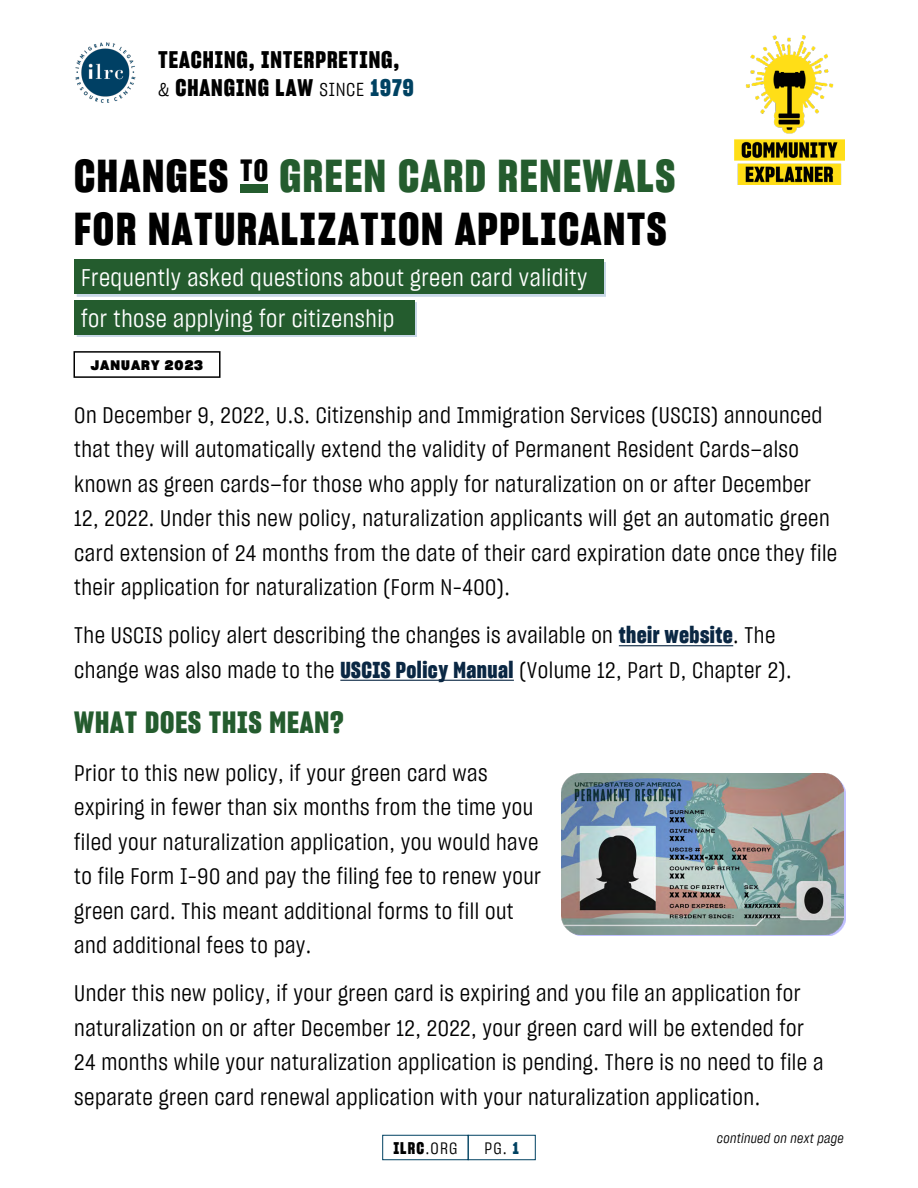
<style>
.page{position:relative;width:918px;height:1188px;background:#fff}
.page>*{position:absolute;margin:0;border:0;box-sizing:border-box;transform-origin:0 0}
.t1{font:45px/52.5px "Sharp Grotesk Bold 15";letter-spacing:.035em;color:#000}
.t2{font:30px "Sharp Grotesk Bold 15";letter-spacing:.03em;color:#245c2e}
.t3{font:24px/40.5px "Sharp Grotesk Book 15";letter-spacing:.02em;color:#fff}
.t4{font:23.4px/28.2px "Sharp Grotesk Bold 15";letter-spacing:.04em;color:#000}
.t5{font:22.5px/34.5px "Sharp Grotesk Book 15";letter-spacing:.02em;color:#000}
.t6{font:16.5px "Sharp Grotesk Bold 15";color:#000}
.t7{font:16.5px "Sharp Grotesk Book 15";color:#000}
.t8{font:13.5px "Sharp Grotesk Book Italic 15";letter-spacing:.02em;color:#000}
.t9{font:13.5px "Sharp Grotesk Bold 20";letter-spacing:.075em;color:#000}
.s1{font-family:"Sharp Grotesk Book 15";font-size:18.75px}
.s2{color:#004262}
.s3{color:#245c2e}
.s4{font-family:"Sharp Grotesk Bold 15";color:#0a2743}
.s5{font-family:"Sharp Grotesk Book 15"}
.s6{font-family:"Sharp Grotesk Bold 15";color:#004262}
</style>
<div class="page">
<img style="left:735px;top:36px;width:110px;height:148px">
<img style="left:75px;top:42px;width:61px;height:61px">
<div style="left:240px;top:184px;width:28px;height:9px;background:#245c2e"></div>
<hr style="left:619px;top:645px;width:114px;height:1px;background:#0a2743">
<hr style="left:340px;top:680px;width:174px;height:1px;background:#0a2743">
<div style="left:74px;top:351px;width:147px;height:27px;border:2px solid #000"></div>
<div style="left:76px;top:262px;width:530px;height:35px;background:#c8d7e7"></div>
<div style="left:74px;top:259px;width:530px;height:35px;background:#245c2e"></div>
<div style="left:76px;top:302px;width:341px;height:35px;background:#c8d7e7"></div>
<div style="left:74px;top:300px;width:341px;height:35px;background:#245c2e"></div>
<img style="left:562px;top:773px;width:282px;height:161px">
<div style="left:382px;top:1135px;width:87px;height:25px;border:1px solid #004262"></div>
<div style="left:468px;top:1135px;width:68px;height:25px;border:1px solid #004262"></div>
<p class="t4" style="left:158px;top:45px;width:257px">TEACHING, INTERPRETING, <span class="s1">&amp;</span> CHANGING LAW <span class="s1">SINCE</span> <span class="s2">1979</span></p>
<h1 class="t1" style="left:74px;top:149px;width:602px">CHANGES <sup>TO</sup> <span class="s3">GREEN CARD RENEWALS<br></span>FOR NATURALIZATION APPLICANTS</h1>
<p class="t3" style="left:81px;top:257px;width:508px">Frequently asked questions about green card validity for those applying for citizenship</p>
<p class="t9" style="left:91px;top:355px;width:114px">JANUARY 2023</p>
<p class="t5" style="left:74px;top:397px;width:765px">On December 9, 2022, U.S. Citizenship and Immigration Services (USCIS) announced that they will automatically extend the validity of Permanent Resident Cards—also known as green cards—for those who apply for naturalization on or after December 12, 2022. Under this new policy, naturalization applicants will get an automatic green card extension of 24 months from the date of their card expiration date once they file their application for naturalization (Form N-400).</p>
<p class="t5" style="left:74px;top:617px;width:719px">The USCIS policy alert describing the changes is available on <span class="s4">their website</span>. The change was also made to the <span class="s4">USCIS Policy Manual</span> (Volume 12, Part D, Chapter 2).</p>
<h2 class="t2" style="left:74px;top:701px;width:271px">WHAT DOES THIS MEAN?</h2>
<p class="t5" style="left:74px;top:755px;width:468px">Prior to this new policy, if your green card was expiring in fewer than six months from the time you filed your naturalization application, you would have to file Form I-90 and pay the filing fee to renew your green card. This meant additional forms to fill out and additional fees to pay.</p>
<p class="t5" style="left:74px;top:975px;width:751px">Under this new policy, if your green card is expiring and you file an application for naturalization on or after December 12, 2022, your green card will be extended for 24 months while your naturalization application is pending. There is no need to file a separate green card renewal application with your naturalization application.</p>
<p class="t6" style="left:393px;top:1137px;width:66px">ILRC<span class="s5">.ORG</span></p>
<p class="t7" style="left:485px;top:1137px;width:36px">PG. <span class="s6">1</span></p>
<p class="t8" style="left:717px;top:1129px;width:128px">continued on next page</p>
</div>
